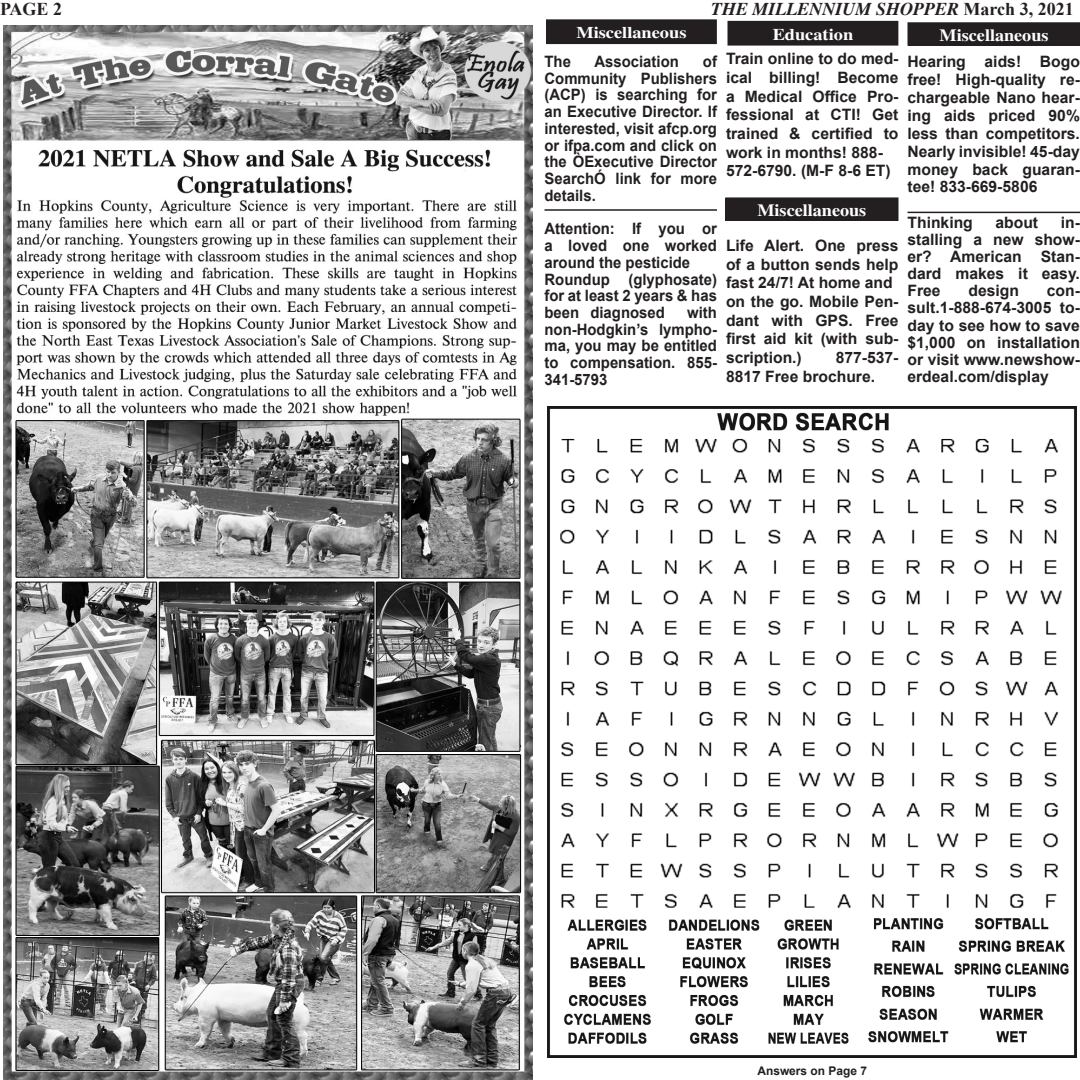
<style>
.page{position:relative;width:1080px;height:1080px;background:#fff}
.page>*{position:absolute;margin:0;border:0;box-sizing:border-box;transform-origin:0 0}
.t1{font:italic 700 18px "Times New Roman";color:#231f20}
.Line_Ads{font:700 18px "Times New Roman";color:#231f20}
.Line_Ads-2{font:700 17.25px "Times";color:#fff;scale:1.05 1}
.Line_Ads-3{font:700 16.5px "Times";color:#fff;scale:1.11 1}
.Line_Ads-4{font:700 15.75px/18.8px "Arial";color:#231f20;text-align:justify}
.Line_Ads-5{font:700 15.75px/16.8px "Arial";color:#231f20;text-align:justify;scale:.95 1}
.Line_Ads-6{font:700 12px "Arial";color:#231f20}
.s1{font-style:normal}
</style>
<div class="page">
<div style="left:726px;top:198px;width:172px;height:22px;background:#231f20"></div>
<div style="left:725px;top:197px;width:174px;height:24px;border:1px solid #231f20"></div>
<div style="left:908px;top:23px;width:172px;height:22px;background:#231f20"></div>
<div style="left:907px;top:22px;width:173px;height:24px;border:1px solid #231f20"></div>
<div style="left:728px;top:21px;width:170px;height:24px;background:#231f20"></div>
<div style="left:728px;top:21px;width:170px;height:25px;border:1px solid #231f20"></div>
<div style="left:547px;top:20px;width:169px;height:24px;background:#231f20"></div>
<div style="left:546px;top:19px;width:171px;height:25px;border:1px solid #231f20"></div>
<img style="left:3px;top:25px;width:529px;height:1054px">
<img style="left:548px;top:406px;width:529px;height:652px">
<hr style="left:544px;top:209px;width:173px;height:2px;background:#231f20">
<hr style="left:908px;top:212px;width:172px;height:1px;background:#231f20">
<p class="Line_Ads" style="left:0;top:-4px;width:64px">PAGE 2</p>
<p class="t1" style="left:711px;top:-2px;width:364px">THE MILLENNIUM SHOPPER <span class="s1">March 3, 2021</span></p>
<p class="Line_Ads-3" style="left:576px;top:23px;width:101px">Miscellaneous</p>
<p class="Line_Ads-3" style="left:773px;top:24px;width:74px">Education</p>
<p class="Line_Ads-2" style="left:940px;top:25px;width:105px">Miscellaneous</p>
<p class="Line_Ads-5" style="left:544px;top:53px;width:183px;text-indent:158px">of Community Publishers (ACP) is searching for an Executive Director. If interested, visit afcp.org or ifpa.com and click on the ÒExecutive Director SearchÓ link for more details.</p>
<p class="Line_Ads-5" style="left:544px;top:221px;width:183px">Attention: If you or a loved one worked around the pesticide</p>
<p class="Line_Ads-5" style="left:544px;top:271px;width:183px">Roundup (glyphosate) for at least 2 years &amp; has been diagnosed</p>
<p class="Line_Ads-5" style="left:544px;top:53px;width:29px">The</p>
<p class="Line_Ads-5" style="left:594px;top:53px;width:90px">Association</p>
<p class="Line_Ads-5" style="left:544px;top:305px;width:183px;text-indent:143px">with non-Hodgkin’s lympho&shy;ma, you may be entitled to compensation. 855- 341-5793</p>
<p class="Line_Ads-4" style="left:726px;top:50px;width:174px">Train online to do med&shy;ical billing! Become a Medical Office Pro&shy;fessional at CTI! Get trained &amp; certified to work in months! 888-</p>
<p class="Line_Ads-4" style="left:726px;top:162px;width:166px">572-6790. (M-F 8-6 ET)</p>
<p class="Line_Ads-2" style="left:757px;top:200px;width:105px">Miscellaneous</p>
<p class="Line_Ads-4" style="left:726px;top:237px;width:174px">Life Alert. One press of a button sends help fast 24/7! At home and</p>
<p class="Line_Ads-4" style="left:726px;top:293px;width:174px">on the go. Mobile Pen&shy;dant with GPS. Free first aid kit (with sub&shy;scription.)</p>
<p class="Line_Ads-4" style="left:726px;top:349px;width:174px;text-indent:110px">877-537-<br>8817 Free brochure.</p>
<p class="Line_Ads-4" style="left:908px;top:53px;width:174px;line-height:18px">Hearing aids! Bogo free! High-quality re&shy;chargeable Nano hear&shy;ing aids priced 90% less than competitors.<br>Nearly invisible! 45-day</p>
<p class="Line_Ads-4" style="left:908px;top:160px;width:174px;line-height:18px">money back guaran&shy;tee! 833-669-5806</p>
<p class="Line_Ads-4" style="left:908px;top:213px;width:67px">Thinking</p>
<p class="Line_Ads-4" style="left:996px;top:213px;width:44px">about</p>
<p class="Line_Ads-4" style="left:908px;top:214px;width:174px;line-height:17.2px;text-indent:153px">in&shy;stalling a new show&shy;er? American Stan&shy;dard makes it easy.<br>Free</p>
<p class="Line_Ads-4" style="left:968px;top:282px;width:52px">design</p>
<p class="Line_Ads-4" style="left:908px;top:283px;width:174px;line-height:17.2px;text-indent:139px">con&shy;sult.1-888-674-3005 to&shy;day to see how to save $1,000 on installation or visit www.newshow&shy;erdeal.com/display</p>
<p class="Line_Ads-6" style="left:757px;top:1063px;width:111px">Answers on Page 7</p>
</div>
